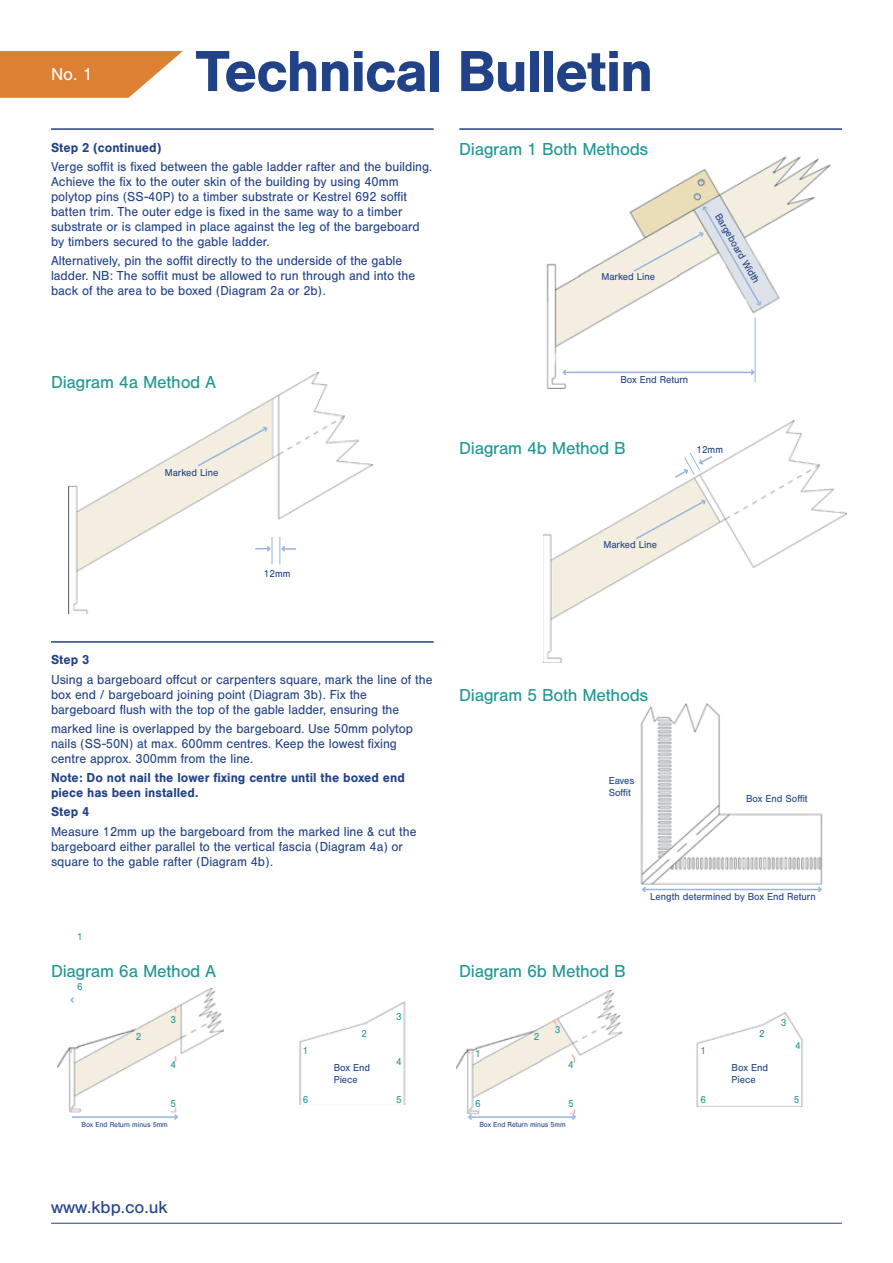
<style>
.page{position:relative;width:893px;height:1263px;background:#fff}
.page>*{position:absolute;margin:0;border:0;box-sizing:border-box;transform-origin:0 0}
.t1{font:700 60px "Nimbus San";letter-spacing:-.03em;color:#214286}
.t2{font:18px "Nimbus San";letter-spacing:-.015em;color:#1e9794}
.t3{font:18px "Nimbus San";color:#214286}
.t4{font:18px "Nimbus San";color:#fff}
.t5{font:13.5px/15px "Nimbus San";color:#214286;scale:.95 1}
.t6{font:700 13.5px/15px "Nimbus San";color:#214286;scale:.95 1}
.t7{font:10.5px/12px "Nimbus San";color:#214286;scale:.95 1}
.t8{font:10.5px "Nimbus San";color:#1e9794;scale:.95 1}
.t9{font:7.5px "Nimbus San";color:#214286;scale:.95 1}
</style>
<div class="page">
<img style="left:69px;top:372px;width:303px;height:242px">
<img style="left:546px;top:157px;width:284px;height:231px">
<img style="left:543px;top:420px;width:304px;height:242px">
<img style="left:640px;top:703px;width:183px;height:184px">
<img style="left:58px;top:988px;width:165px;height:125px">
<img style="left:299px;top:1001px;width:107px;height:103px">
<svg style="left:0;top:51px;width:183px;height:47px;background:#e19453"></svg>
<hr style="left:459px;top:128px;width:383px;height:2px;background:#214286">
<hr style="left:51px;top:128px;width:383px;height:2px;background:#214286">
<hr style="left:51px;top:641px;width:383px;height:2px;background:#214286">
<svg style="left:563px;top:369px;width:3px;height:6px"></svg>
<svg style="left:751px;top:369px;width:3px;height:6px"></svg>
<hr style="left:564px;top:372px;width:190px;height:1px;background:#95b5df">
<svg style="left:279px;top:537px;width:17px;height:27px"></svg>
<hr style="left:755px;top:318px;width:1px;height:64px;background:#95b5df">
<svg style="left:255px;top:537px;width:18px;height:27px"></svg>
<svg style="left:196px;top:426px;width:72px;height:42px;background:#efece1"></svg>
<svg style="left:632px;top:206px;width:129px;height:100px"></svg>
<svg style="left:642px;top:887px;width:4px;height:5px"></svg>
<svg style="left:818px;top:886px;width:4px;height:6px"></svg>
<hr style="left:644px;top:889px;width:177px;height:1px;background:#95b5df">
<svg style="left:634px;top:499px;width:72px;height:42px;background:#efebe1"></svg>
<svg style="left:673px;top:452px;width:41px;height:27px"></svg>
<svg style="left:70px;top:997px;width:4px;height:6px"></svg>
<svg style="left:174px;top:1114px;width:4px;height:6px"></svg>
<hr style="left:72px;top:1116px;width:104px;height:2px;background:#95b5df">
<img style="left:456px;top:990px;width:166px;height:125px">
<img style="left:696px;top:1012px;width:107px;height:94px">
<svg style="left:468px;top:1114px;width:4px;height:6px"></svg>
<svg style="left:572px;top:1114px;width:4px;height:6px"></svg>
<hr style="left:470px;top:1116px;width:104px;height:2px;background:#95b5df">
<hr style="left:51px;top:1223px;width:791px;height:1px;background:#214286">
<h2 class="t4" style="left:51px;top:68px;width:43px">No. 1</h2>
<h1 class="t1" style="left:196px;top:47px;width:459px">Technical Bulletin</h1>
<p class="t6" style="left:51px;top:140px;width:118px">Step 2 (continued)</p>
<p class="t5" style="left:51px;top:160px;width:403px">Verge soffit is fixed between the gable ladder rafter and the building.<br>Achieve the fix to the outer skin of the building by using 40mm polytop pins (SS-40P) to a timber substrate or Kestrel 692 soffit batten trim. The outer edge is fixed in the same way to a timber substrate or is clamped in place against the leg of the bargeboard by timbers secured to the gable ladder.</p>
<p class="t5" style="left:51px;top:254px;width:385px">Alternatively, pin the soffit directly to the underside of the gable ladder. NB: The soffit must be allowed to run through and into the back of the area to be boxed (Diagram 2a or 2b).</p>
<h2 class="t2" style="left:459px;top:143px;width:191px">Diagram 1 Both Methods</h2>
<p class="t7" style="left:601px;top:272px;width:58px">Marked Line</p>
<p class="t7" style="left:722px;top:211px;width:84px;rotate:60deg">Bargeboard Width</p>
<h2 class="t2" style="left:51px;top:376px;width:167px">Diagram 4a Method A</h2>
<p class="t7" style="left:165px;top:468px;width:58px">Marked Line</p>
<p class="t7" style="left:264px;top:568px;width:30px">12mm</p>
<p class="t7" style="left:620px;top:374px;width:73px">Box End Return</p>
<h2 class="t2" style="left:459px;top:442px;width:168px">Diagram 4b Method B</h2>
<p class="t7" style="left:696px;top:444px;width:30px">12mm</p>
<p class="t7" style="left:603px;top:539px;width:58px">Marked Line</p>
<p class="t6" style="left:51px;top:653px;width:42px">Step 3</p>
<p class="t5" style="left:51px;top:673px;width:403px">Using a bargeboard offcut or carpenters square, mark the line of the box end / bargeboard joining point (Diagram 3b). Fix the bargeboard flush with the top of the gable ladder, ensuring the</p>
<p class="t5" style="left:51px;top:722px;width:382px">marked line is overlapped by the bargeboard. Use 50mm polytop nails (SS-50N) at max. 600mm centres. Keep the lowest fixing centre approx. 300mm from the line.</p>
<p class="t6" style="left:51px;top:770px;width:374px">Note: Do not nail the lower fixing centre until the boxed end piece has been installed.</p>
<p class="t6" style="left:51px;top:805px;width:42px">Step 4</p>
<p class="t5" style="left:51px;top:825px;width:386px">Measure 12mm up the bargeboard from the marked line &amp; cut the bargeboard either parallel to the vertical fascia (Diagram 4a) or square to the gable rafter (Diagram 4b).</p>
<h2 class="t2" style="left:459px;top:689px;width:191px">Diagram 5 Both Methods</h2>
<p class="t7" style="left:609px;top:775px;width:28px">Eaves<br>Soffit</p>
<p class="t7" style="left:746px;top:793px;width:66px">Box End Soffit</p>
<p class="t8" style="left:77px;top:933px;width:7px">1</p>
<h2 class="t2" style="left:51px;top:965px;width:167px">Diagram 6a Method A</h2>
<p class="t8" style="left:77px;top:982px;width:7px">6</p>
<p class="t8" style="left:136px;top:1033px;width:7px">2</p>
<p class="t8" style="left:170px;top:1016px;width:7px">3</p>
<p class="t8" style="left:170px;top:1061px;width:7px">4</p>
<p class="t8" style="left:170px;top:1099px;width:7px">5</p>
<p class="t9" style="left:82px;top:1122px;width:92px">Box End Return minus 5mm</p>
<h2 class="t3" style="left:51px;top:1201px;width:118px">www.kbp.co.uk</h2>
<p class="t7" style="left:650px;top:891px;width:176px">Length determined by Box End Return</p>
<h2 class="t2" style="left:459px;top:965px;width:168px">Diagram 6b Method B</h2>
<p class="t8" style="left:303px;top:1047px;width:7px">1</p>
<p class="t8" style="left:361px;top:1030px;width:7px">2</p>
<p class="t7" style="left:334px;top:1062px;width:40px">Box End<br>Piece</p>
<p class="t8" style="left:396px;top:1013px;width:7px">3</p>
<p class="t8" style="left:396px;top:1057px;width:7px">4</p>
<p class="t8" style="left:475px;top:1050px;width:7px">1</p>
<p class="t8" style="left:534px;top:1033px;width:7px">2</p>
<p class="t8" style="left:555px;top:1026px;width:7px">3</p>
<p class="t8" style="left:568px;top:1061px;width:7px">4</p>
<p class="t8" style="left:701px;top:1047px;width:7px">1</p>
<p class="t8" style="left:759px;top:1030px;width:7px">2</p>
<p class="t7" style="left:732px;top:1062px;width:40px">Box End<br>Piece</p>
<p class="t8" style="left:781px;top:1019px;width:7px">3</p>
<p class="t8" style="left:795px;top:1042px;width:7px">4</p>
<p class="t8" style="left:303px;top:1096px;width:7px">6</p>
<p class="t8" style="left:396px;top:1096px;width:7px">5</p>
<p class="t8" style="left:475px;top:1099px;width:7px">6</p>
<p class="t8" style="left:568px;top:1099px;width:7px">5</p>
<p class="t8" style="left:701px;top:1096px;width:7px">6</p>
<p class="t8" style="left:794px;top:1096px;width:7px">5</p>
<p class="t9" style="left:479px;top:1122px;width:92px">Box End Return minus 5mm</p>
</div>
